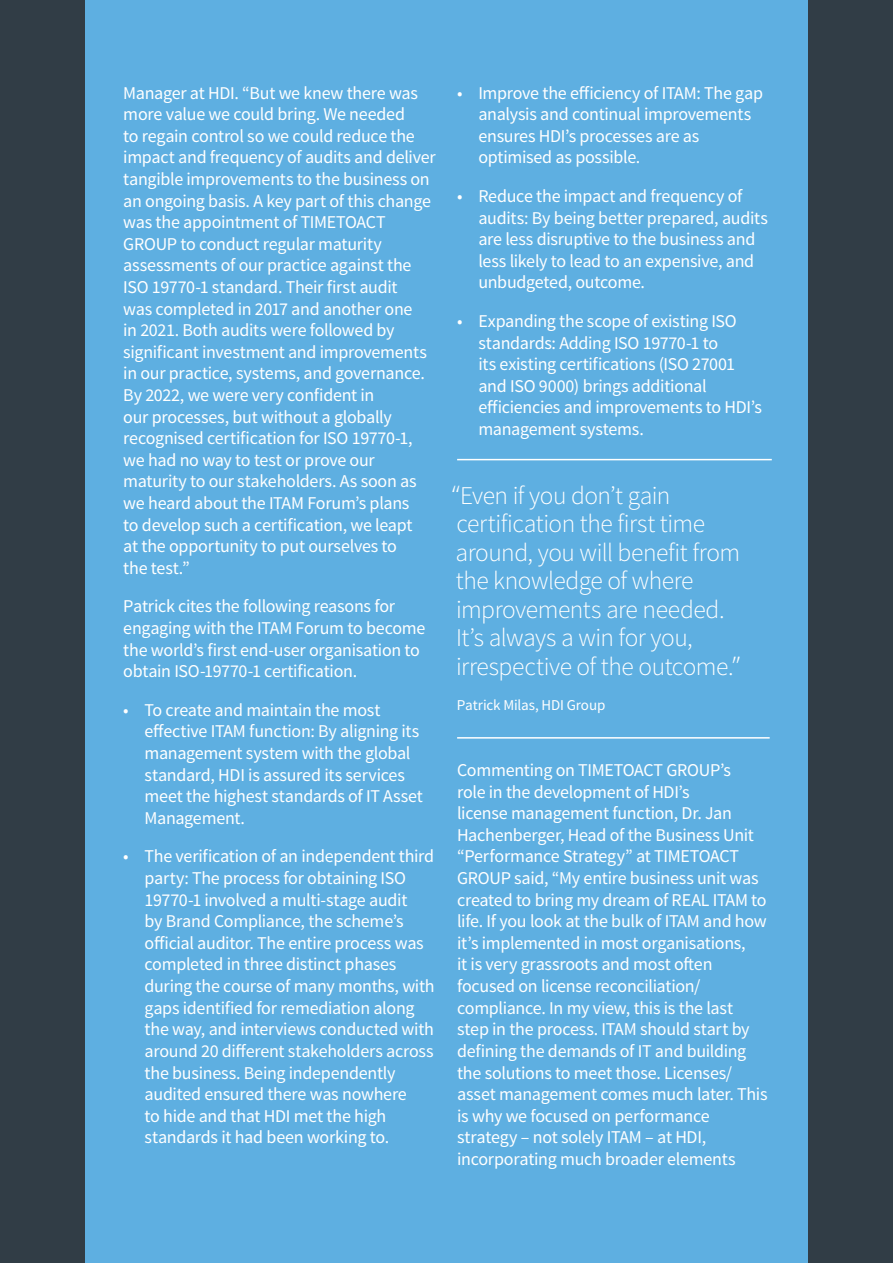
<style>
.page{position:relative;width:893px;height:1263px;background:#313d46}
.page>*{position:absolute;margin:0;border:0;box-sizing:border-box;transform-origin:0 0}
.Quote_Text{font:300 25.5px/28.5px "Source Sans Pro";letter-spacing:-.02em;color:#fff}
.Body_Text{font:18px/21.6px "Source Sans Pro";letter-spacing:-.015em;color:#fff}
.Bullet_Text_12pt{font:18px/21.6px "Source Sans Pro";letter-spacing:-.015em;color:#fff}
.Quote_Text-2{font:15px "Source Sans Pro";letter-spacing:-.01em;color:#fff}
.s1{font-family:"Open Sans"}
</style>
<div class="page">
<div style="left:85px;top:0;width:723px;height:1262px;background:#5eafe1"></div>
<hr style="left:457px;top:459px;width:315px;height:1px;background:#fff">
<hr style="left:457px;top:737px;width:313px;height:2px;background:#fff">
<p class="Body_Text" style="left:123px;top:82px;width:314px">Manager at HDI. “But we knew there was more value we could bring. We needed<br>to regain control so we could reduce the impact and frequency of audits and deliver tangible improvements to the business on an ongoing basis. A key part of this change was the appointment of TIMETOACT GROUP to conduct regular maturity assessments of our practice against the ISO 19770-1 standard. Their first audit<br>was completed in 2017 and another one<br>in 2021. Both audits were followed by significant investment and improvements in our practice, systems, and governance.<br>By 2022, we were very confident in<br>our processes, but without a globally recognised certification for ISO 19770-1, we had no way to test or prove our maturity to our stakeholders. As soon as we heard about the ITAM Forum’s plans<br>to develop such a certification, we leapt<br>at the opportunity to put ourselves to<br>the test.”</p>
<p class="Body_Text" style="left:123px;top:596px;width:304px">Patrick cites the following reasons for engaging with the ITAM Forum to become the world’s first end-user organisation to obtain ISO-19770-1 certification.</p>
<p class="Bullet_Text_12pt" style="left:145px;top:699px;width:280px;text-indent:-21px">• To create and maintain the most effective ITAM function: By aligning its management system with the global standard, HDI is assured its services meet the highest standards of IT Asset<br>Management.</p>
<p class="Bullet_Text_12pt" style="left:145px;top:846px;width:292px;text-indent:-21px">• The verification of an independent third party: The process for obtaining ISO 19770-1 involved a multi-stage audit<br>by Brand Compliance, the scheme’s official auditor. The entire process was completed in three distinct phases during the course of many months, with gaps identified for remediation along the way, and interviews conducted with around 20 different stakeholders across the business. Being independently audited ensured there was nowhere<br>to hide and that HDI met the high standards it had been working to.</p>
<p class="Bullet_Text_12pt" style="left:478px;top:82px;width:286px;text-indent:-21px">• Improve the efficiency of ITAM: The gap analysis and continual improvements ensures HDI’s processes are as optimised as possible.</p>
<p class="Bullet_Text_12pt" style="left:478px;top:185px;width:291px;text-indent:-21px">• Reduce the impact and frequency of audits: By being better prepared, audits are less disruptive to the business and less likely to lead to an expensive, and unbudgeted, outcome.</p>
<p class="Bullet_Text_12pt" style="left:478px;top:310px;width:285px;text-indent:-21px">• Expanding the scope of existing ISO standards: Adding ISO 19770-1 to<br>its existing certifications (ISO 27001 and ISO 9000) brings additional efficiencies and improvements to HDI’s management systems.</p>
<p class="Quote_Text" style="left:452px;top:481px;width:289px"><span class="s1">“</span>Even if you don’t gain certification the first time around, you will benefit from the knowledge of where improvements are needed.<br>It’s always a win for you, irrespective of the outcome.<span class="s1">”</span></p>
<p class="Quote_Text-2" style="left:457px;top:696px;width:150px">Patrick Milas, HDI Group</p>
<p class="Body_Text" style="left:457px;top:760px;width:312px">Commenting on TIMETOACT GROUP’s<br>role in the development of HDI’s<br>license management function, Dr. Jan Hachenberger, Head of the Business Unit “Performance Strategy” at TIMETOACT GROUP said, “My entire business unit was created to bring my dream of REAL ITAM to life. If you look at the bulk of ITAM and how it’s implemented in most organisations,<br>it is very grassroots and most often focused on license reconciliation/ compliance. In my view, this is the last step in the process. ITAM should start by defining the demands of IT and building the solutions to meet those. Licenses/ asset management comes much later. This is why we focused on performance strategy – not solely ITAM – at HDI, incorporating much broader elements</p>
</div>
